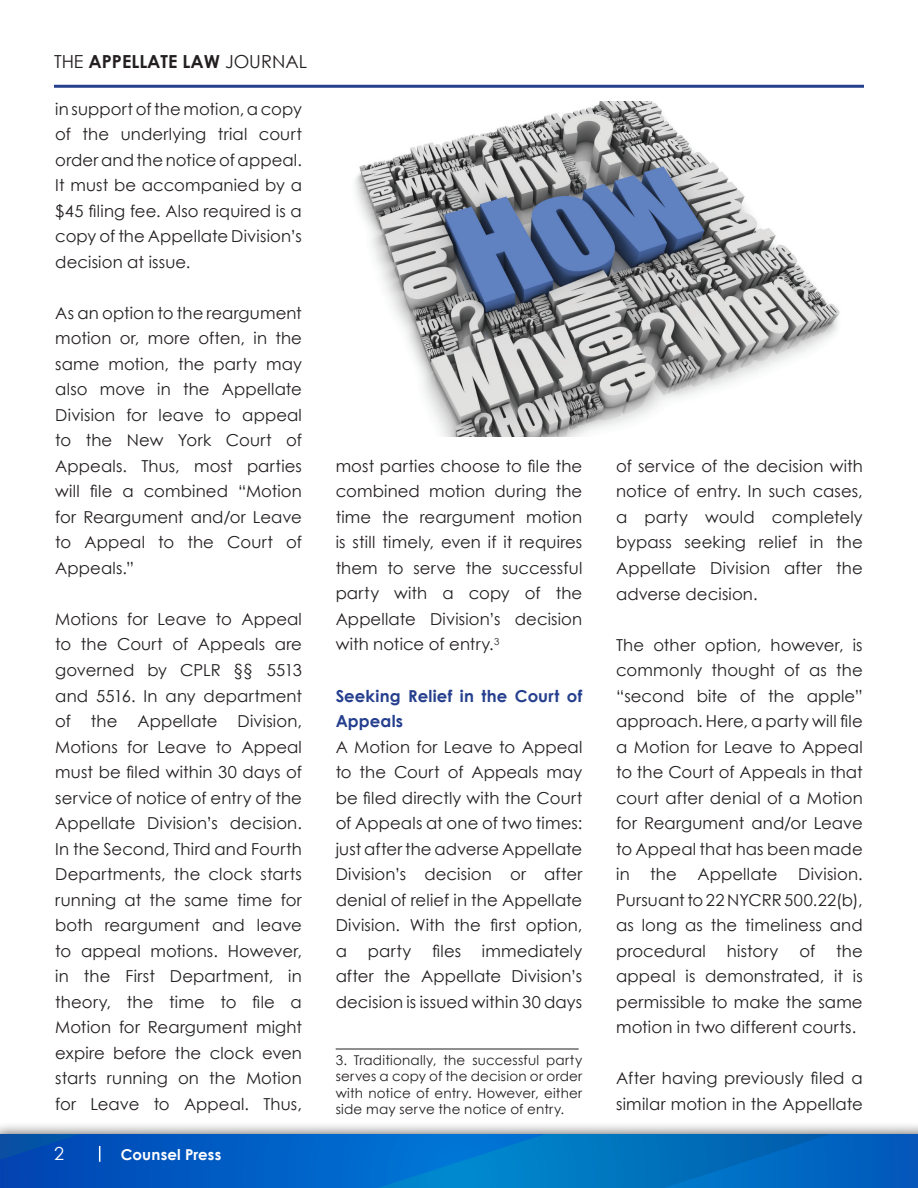
<style>
.page{position:relative;width:918px;height:1188px;background:#fff}
.page>*{position:absolute;margin:0;border:0;box-sizing:border-box;transform-origin:0 0}
.t1{font:700 18px "Century Gothic";color:#231f20}
.t2{font:18px "Century Gothic";color:#fff}
.t3{font:16.5px/25.5px "Century Gothic";letter-spacing:.01em;color:#231f20;text-align:justify}
.t4{font:700 16.5px/25.5px "Century Gothic";letter-spacing:.01em;color:#253f8e}
.t5{font:700 15px "Century Gothic";letter-spacing:.01em;color:#fff}
.t6{font:13.5px/16.2px "Century Gothic";letter-spacing:.015em;color:#231f20;text-align:justify}
.s1{font-weight:400}
</style>
<div class="page">
<div style="left:0;top:1122px;width:918px;height:66px;background:#231f20;opacity:.75"></div>
<div style="left:0;top:1134px;width:918px;height:54px;background:#007ac2"></div>
<svg style="left:630px;top:1134px;width:288px;height:54px"></svg>
<svg style="left:0;top:1134px;width:544px;height:54px"></svg>
<hr style="left:336px;top:1049px;width:243px;height:1px;background:#231f20">
<img style="left:355px;top:101px;width:485px;height:335px">
<hr style="left:54px;top:85px;width:810px;height:3px;background:#253f8e">
<p class="t1" style="left:54px;top:47px;width:254px"><span class="s1">THE</span> APPELLATE LAW <span class="s1">JOURNAL</span></p>
<p class="t3" style="left:55px;top:96px;width:248px">in support of the motion, a copy of the underlying trial court order and the notice of appeal.<br>It must be accompanied by a $45 filing fee. Also required is a copy of the Appellate Division’s decision at issue.</p>
<p class="t3" style="left:55px;top:300px;width:248px">As an option to the reargument motion or, more often, in the same motion, the party may also move in the Appellate Division for leave to appeal to the New York Court of Appeals. Thus, most parties will file a combined “Motion for Reargument and/or Leave to Appeal to the Court of Appeals.”</p>
<p class="t3" style="left:55px;top:606px;width:248px">Motions for Leave to Appeal to the Court of Appeals are governed by CPLR §§ 5513 and 5516. In any department of the Appellate Division, Motions for Leave to Appeal must be filed within 30 days of service of notice of entry of the Appellate Division’s decision.<br>In the Second, Third and Fourth Departments, the clock starts running at the same time for both reargument and leave to appeal motions. However, in the First Department, in theory, the time to file a Motion for Reargument might expire before the clock even starts running on the Motion for Leave to Appeal. Thus,</p>
<p class="t2" style="left:54px;top:1140px;width:11px">2</p>
<p class="t5" style="left:121px;top:1143px;width:102px">Counsel Press</p>
<p class="t3" style="left:336px;top:453px;width:248px">most parties choose to file the combined motion during the time the reargument motion is still timely, even if it requires them to serve the successful party with a copy of the Appellate Division’s decision with notice of entry.<sup>3</sup></p>
<p class="t4" style="left:336px;top:682px;width:248px">Seeking Relief in the Court of<br>Appeals</p>
<p class="t3" style="left:336px;top:734px;width:248px">A Motion for Leave to Appeal to the Court of Appeals may be filed directly with the Court of Appeals at one of two times: just after the adverse Appellate Division’s decision or after denial of relief in the Appellate Division. With the first option, a</p>
<p class="t3" style="left:336px;top:938px;width:248px;text-indent:146px">immediately after the Appellate Division’s decision is issued within 30 days</p>
<p class="t3" style="left:368px;top:938px;width:45px">party</p>
<p class="t3" style="left:432px;top:938px;width:31px">files</p>
<p class="t6" style="left:336px;top:1052px;width:248px">3. Traditionally, the successful party serves a copy of the decision or order with notice of entry. However, either side may serve the notice of entry.</p>
<p class="t3" style="left:616px;top:453px;width:248px">of service of the decision with notice of entry. In such cases, a party would completely bypass seeking relief in the Appellate Division after the adverse decision.</p>
<p class="t3" style="left:616px;top:632px;width:248px">The other option, however, is commonly thought of as the “second bite of the apple” approach. Here, a party will file a Motion for Leave to Appeal to the Court of Appeals in that court after denial of a Motion for Reargument and/or Leave to Appeal that has been made in the Appellate Division.<br>Pursuant to 22 NYCRR 500.22(b), as long as the timeliness and procedural</p>
<p class="t3" style="left:727px;top:938px;width:53px">history</p>
<p class="t3" style="left:799px;top:938px;width:17px">of</p>
<p class="t3" style="left:616px;top:938px;width:248px;text-indent:220px">the appeal is demonstrated, it is permissible to make the same motion in two different courts.</p>
<p class="t3" style="left:616px;top:1065px;width:248px">After having previously filed a similar motion in the Appellate</p>
</div>
